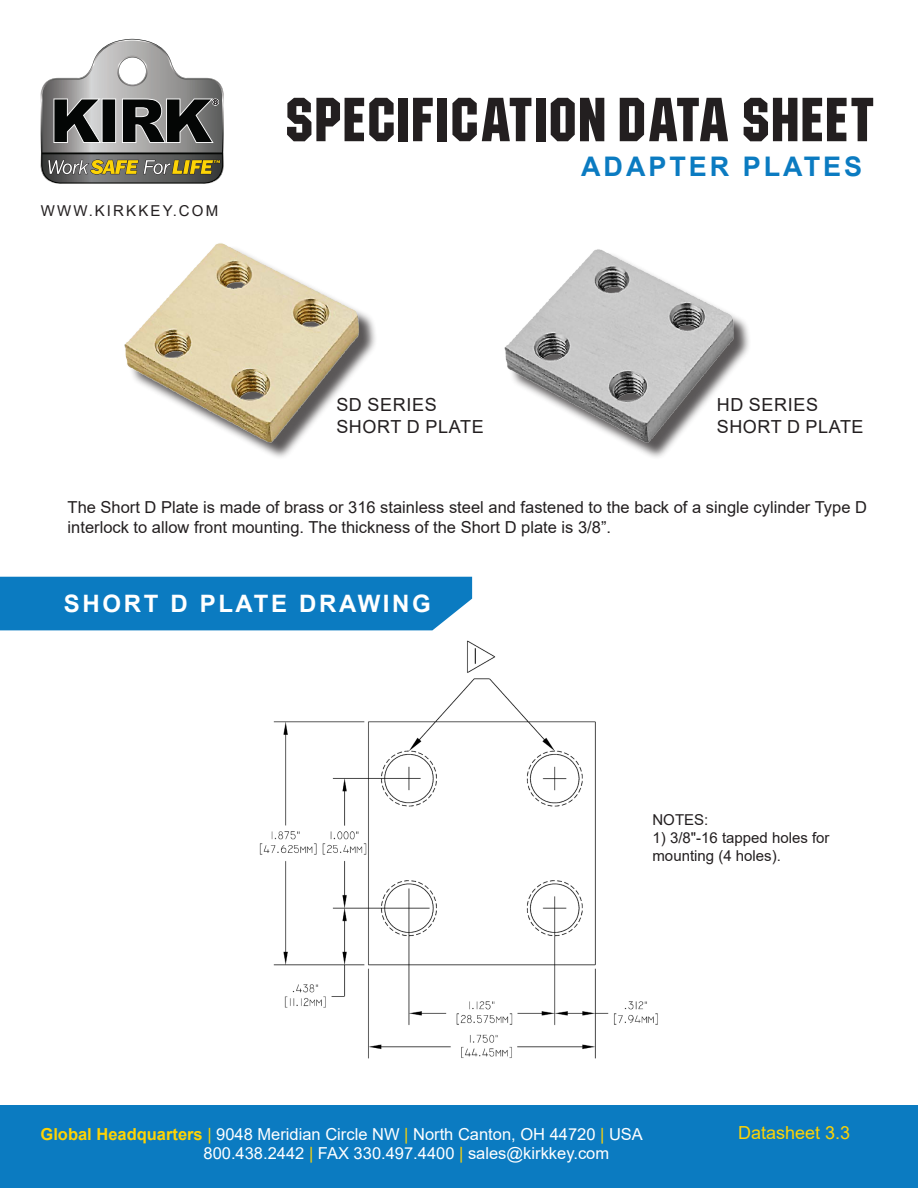
<style>
.page{position:relative;width:918px;height:1188px;background:#fff}
.page>*{position:absolute;margin:0;border:0;box-sizing:border-box;transform-origin:0 0}
.t1{font:54px "Machine Font";color:#231f20}
.t2{font:700 27px "Arial";letter-spacing:.11em;color:#0b7bc1}
.t3{font:700 24px "Arial";letter-spacing:.11em;color:#fff}
.t4{font:18px/21.6px "Arial";letter-spacing:.035em;color:#231f20}
.t5{font:18px "Arial";color:#fed304}
.t6{font:16.5px/19.8px "Arial";color:#231f20}
.t7{font:16.5px "Arial";color:#fff}
.t8{font:15px/18px "Arial";color:#231f20}
.t9{font:15px "Arial";letter-spacing:.145em;color:#231f20}
.s1{font-weight:700;color:#fed304}
.s2{color:#fed304}
</style>
<div class="page">
<div style="left:508px;top:252px;width:244px;height:208px;background:#231f20;opacity:.75"></div>
<img style="left:505px;top:249px;width:229px;height:195px">
<div style="left:127px;top:246px;width:251px;height:214px;background:#231f20;opacity:.75"></div>
<img style="left:124px;top:243px;width:236px;height:201px">
<svg style="left:41px;top:39px;width:183px;height:145px"></svg>
<div style="left:0;top:1105px;width:918px;height:83px;background:#0b7bc1"></div>
<div style="left:0;top:577px;width:472px;height:53px;background:#0b7bc1"></div>
<img style="left:259px;top:640px;width:399px;height:419px">
<p class="t9" style="left:41px;top:200px;width:179px">WWW.KIRKKEY.COM</p>
<p class="t1" style="left:284px;top:84px;width:593px">SPECIFICATION DATA SHEET</p>
<p class="t2" style="left:581px;top:148px;width:283px">ADAPTER PLATES</p>
<p class="t4" style="left:336px;top:394px;width:149px">SD SERIES<br>SHORT D PLATE</p>
<p class="t4" style="left:717px;top:394px;width:103px">HD SERIES</p>
<p class="t4" style="left:717px;top:416px;width:148px">SHORT D PLATE</p>
<p class="t6" style="left:68px;top:497px;width:801px">The Short D Plate is made of brass or 316 stainless steel and fastened to the back of a single cylinder Type D interlock to allow front mounting. The thickness of the Short D plate is 3/8”.</p>
<p class="t3" style="left:64px;top:587px;width:369px">SHORT D PLATE DRAWING</p>
<p class="t8" style="left:652px;top:811px;width:57px">NOTES:</p>
<p class="t8" style="left:652px;top:829px;width:179px">1) 3/8"-16 tapped holes for mounting (4 holes).</p>
<p class="t7" style="left:40px;top:1122px;width:604px"><span class="s1">Global Headquarters</span> <span class="s2">|</span> 9048 Meridian Circle NW <span class="s2">|</span> North Canton, OH 44720 <span class="s2">|</span> USA</p>
<p class="t7" style="left:204px;top:1142px;width:407px">800.438.2442 <span class="s2">|</span> FAX 330.497.4400 <span class="s2">|</span> sales@kirkkey.com</p>
<p class="t5" style="left:738px;top:1121px;width:114px">Datasheet 3.3</p>
</div>
